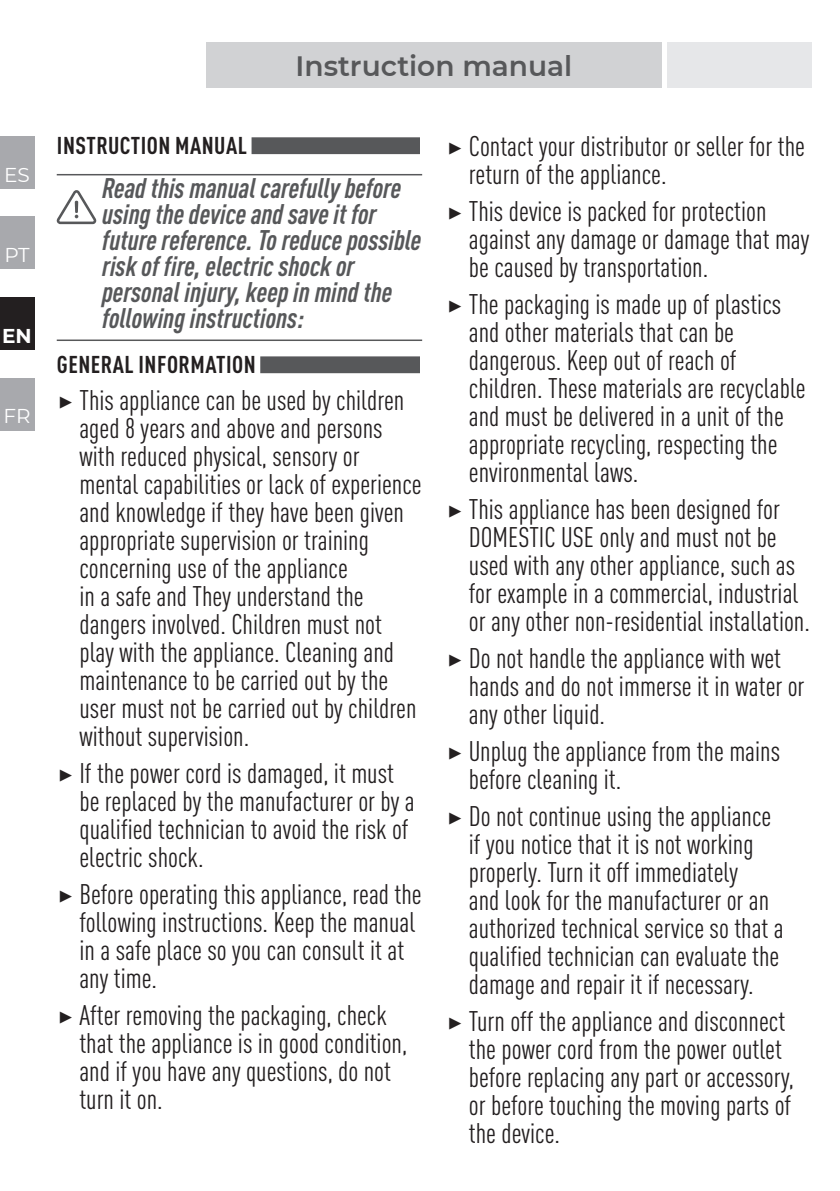
<style>
.page{position:relative;width:840px;height:1191px;background:#fff}
.page>*{position:absolute;margin:0;border:0;box-sizing:border-box;transform-origin:0 0}
.t1{font:condensed 28px/28px "DIN Pro";color:#231f20}
.t2{font:italic 700 condensed 28px/26px "DIN Pro";color:#57585a}
.t3{font:600 28px "Montserrat";color:#57585a}
.t4{font:700 condensed 24px "DIN Pro";letter-spacing:.02em;color:#231f20}
.t5{font:20px "Montserrat";color:#fff}
.t6{font:700 20px "Montserrat";color:#fff}
.s1{font-family:"Montserrat";font-stretch:normal}
</style>
<div class="page">
<div style="left:206px;top:43px;width:455px;height:45px;background:#d1d2d4"></div>
<div style="left:667px;top:43px;width:144px;height:45px;background:#e6e7e9"></div>
<div style="left:0;top:137px;width:34px;height:52px;background:#a8a9ad"></div>
<div style="left:0;top:216px;width:34px;height:53px;background:#a8a9ad"></div>
<div style="left:0;top:297px;width:34px;height:53px;background:#231f20"></div>
<div style="left:0;top:378px;width:34px;height:52px;background:#a8a9ad"></div>
<hr style="left:57px;top:174px;width:365px;height:1px;background:#57585a">
<hr style="left:57px;top:339px;width:365px;height:2px;background:#57585a">
<div style="left:251px;top:137px;width:169px;height:17px;background:#57585a"></div>
<svg style="left:57px;top:190px;width:40px;height:34px"></svg>
<div style="left:260px;top:356px;width:160px;height:17px;background:#57585a"></div>
<p class="t5" style="left:4px;top:161px;width:27px">ES</p>
<p class="t5" style="left:4px;top:241px;width:27px">PT</p>
<p class="t6" style="left:2px;top:321px;width:31px">EN</p>
<p class="t5" style="left:3px;top:402px;width:29px">FR</p>
<p class="t3" style="left:295px;top:46px;width:278px">Instruction manual</p>
<p class="t4" style="left:57px;top:127px;width:191px">INSTRUCTION MANUAL</p>
<p class="t2" style="left:102px;top:173px;width:320px">Read this manual carefully before using the device and save it for future reference. To reduce possible risk of fire, electric shock or personal injury, keep in mind the following instructions:</p>
<p class="t4" style="left:57px;top:346px;width:200px">GENERAL INFORMATION</p>
<p class="t1" style="left:79px;top:384px;width:343px;text-indent:-23px"><span class="s1">▶</span> This appliance can be used by children aged 8 years and above and persons with reduced physical, sensory or mental capabilities or lack of experience and knowledge if they have been given appropriate supervision or training concerning use of the appliance<br>in a safe and They understand the dangers involved. Children must not play with the appliance. Cleaning and maintenance to be carried out by the user must not be carried out by children without supervision.</p>
<p class="t1" style="left:79px;top:757px;width:336px;text-indent:-23px"><span class="s1">▶</span> If the power cord is damaged, it must be replaced by the manufacturer or by a qualified technician to avoid the risk of electric shock.</p>
<p class="t1" style="left:79px;top:878px;width:343px;text-indent:-23px"><span class="s1">▶</span> Before operating this appliance, read the following instructions. Keep the manual in a safe place so you can consult it at any time.</p>
<p class="t1" style="left:79px;top:999px;width:329px;text-indent:-23px"><span class="s1">▶</span> After removing the packaging, check that the appliance is in good condition, and if you have any questions, do not turn it on.</p>
<p class="t1" style="left:468px;top:130px;width:337px;text-indent:-23px"><span class="s1">▶</span> Contact your distributor or seller for the return of the appliance.</p>
<p class="t1" style="left:468px;top:195px;width:342px;text-indent:-23px"><span class="s1">▶</span> This device is packed for protection against any damage or damage that may be caused by transportation.</p>
<p class="t1" style="left:468px;top:288px;width:338px;text-indent:-23px"><span class="s1">▶</span> The packaging is made up of plastics and other materials that can be dangerous. Keep out of reach of children. These materials are recyclable and must be delivered in a unit of the appropriate recycling, respecting the environmental laws.</p>
<p class="t1" style="left:468px;top:493px;width:342px;text-indent:-23px"><span class="s1">▶</span> This appliance has been designed for DOMESTIC USE only and must not be used with any other appliance, such as for example in a commercial, industrial or any other non-residential installation.</p>
<p class="t1" style="left:468px;top:642px;width:337px;text-indent:-23px"><span class="s1">▶</span> Do not handle the appliance with wet hands and do not immerse it in water or any other liquid.</p>
<p class="t1" style="left:468px;top:735px;width:312px;text-indent:-23px"><span class="s1">▶</span> Unplug the appliance from the mains before cleaning it.</p>
<p class="t1" style="left:468px;top:800px;width:316px;text-indent:-23px"><span class="s1">▶</span> Do not continue using the appliance if you notice that it is not working properly. Turn it off immediately<br>and look for the manufacturer or an authorized technical service so that a qualified technician can evaluate the damage and repair it if necessary.</p>
<p class="t1" style="left:468px;top:1005px;width:326px;text-indent:-23px"><span class="s1">▶</span> Turn off the appliance and disconnect the power cord from the power outlet before replacing any part or accessory, or before touching the moving parts of the device.</p>
</div>
